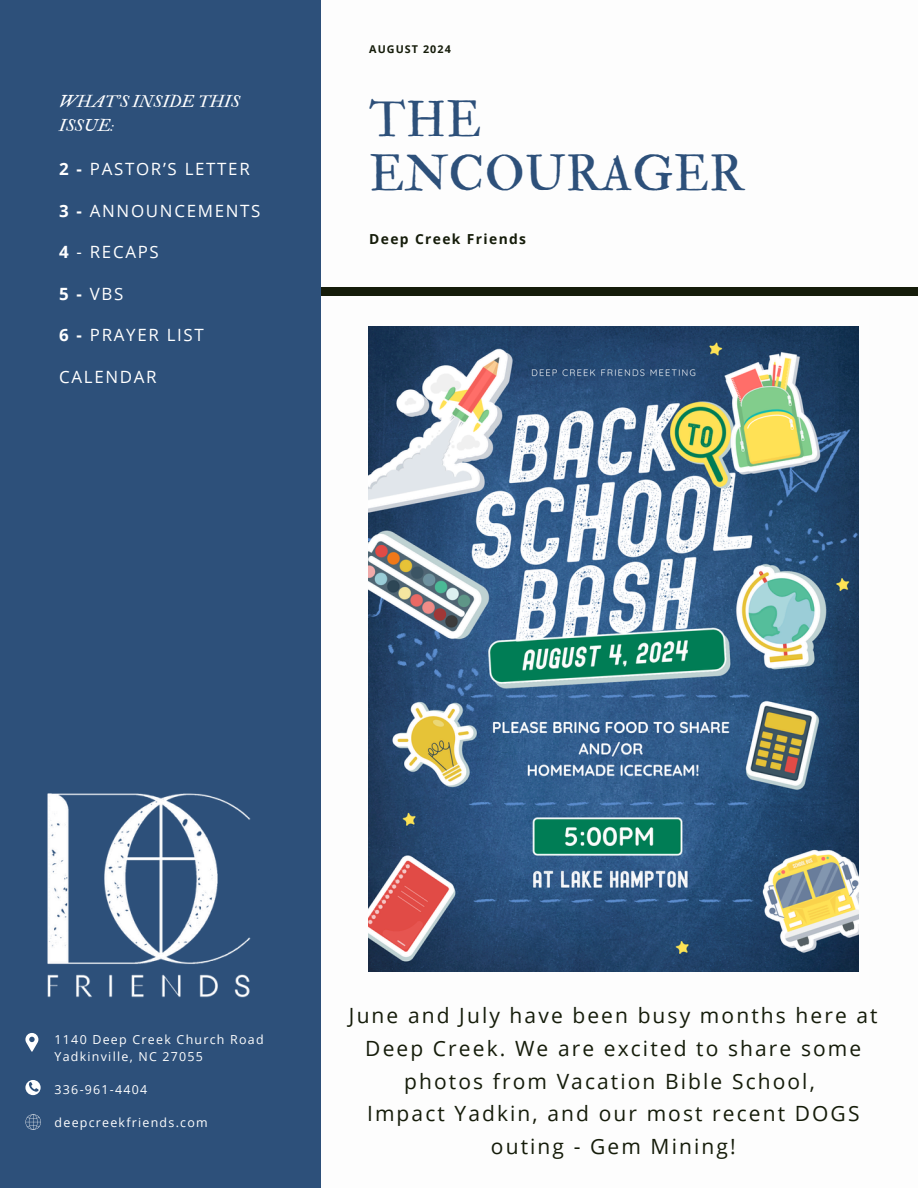
<style>
.page{position:relative;width:918px;height:1188px;background:#fff}
.page>*{position:absolute;margin:0;border:0;box-sizing:border-box;transform-origin:0 0}
.t1{font:49.2px/54px "IM FELL Double Pica Roman";color:#2d507a}
.t2{font:21px/32.7px "Open Sans";letter-spacing:.1em;color:#151c0a;text-align:center}
.t3{font:16.95px "Open Sans";letter-spacing:.1em;color:#fff}
.t4{font:16.95px/23.7px "IM FELL Double Pica Italic";color:#fff}
.t5{font:700 13.8px "Open Sans";letter-spacing:.1em;color:#151c0a}
.t6{font:12.45px "Open Sans";letter-spacing:.1em;color:#fff}
.t7{font:700 10.8px "Open Sans";letter-spacing:.1em;color:#151c0a}
.s1{font-weight:700}
</style>
<div class="page">
<div style="left:303px;top:287px;width:615px;height:8px;background:#151c0a"></div>
<div style="left:0;top:0;width:320px;height:1188px;background:#2d507a"></div>
<img style="left:32px;top:664px;width:350px;height:480px">
<img style="left:369px;top:326px;width:489px;height:645px">
<svg style="left:25px;top:1033px;width:13px;height:19px"></svg>
<svg style="left:25px;top:1080px;width:16px;height:15px"></svg>
<svg style="left:25px;top:1114px;width:16px;height:16px"></svg>
<p class="t4" style="left:59px;top:90px;width:182px">WHAT'S INSIDE THIS<br>ISSUE:</p>
<p class="t3" style="left:59px;top:157px;width:192px"><span class="s1">2 -</span> PASTOR’S LETTER</p>
<p class="t3" style="left:59px;top:198px;width:203px"><span class="s1">3 -</span> ANNOUNCEMENTS</p>
<p class="t3" style="left:59px;top:240px;width:101px"><span class="s1">4</span> - RECAPS</p>
<p class="t3" style="left:59px;top:282px;width:66px"><span class="s1">5 -</span> VBS</p>
<p class="t3" style="left:59px;top:323px;width:146px"><span class="s1">6 -</span> PRAYER LIST</p>
<p class="t3" style="left:59px;top:365px;width:99px">CALENDAR</p>
<p class="t7" style="left:369px;top:42px;width:83px">AUGUST 2024</p>
<p class="t1" style="left:369px;top:94px;width:377px">THE<br>ENCOURAGER</p>
<p class="t5" style="left:369px;top:229px;width:158px">Deep Creek Friends</p>
<h1 class="t6" style="left:55px;top:1031px;width:211px">1140 Deep Creek Church Road</h1>
<h4 class="t6" style="left:55px;top:1047px;width:150px">Yadkinville, NC 27055</h4>
<p class="t6" style="left:55px;top:1081px;width:94px">336-961-4404</p>
<p class="t6" style="left:55px;top:1114px;width:155px">deepcreekfriends.com</p>
<h3 class="t2" style="left:349px;top:999px;width:530px">June and July have been busy months here at Deep Creek. We are excited to share some photos from Vacation Bible School,<br>Impact Yadkin, and our most recent DOGS outing - Gem Mining!</h3>
</div>
